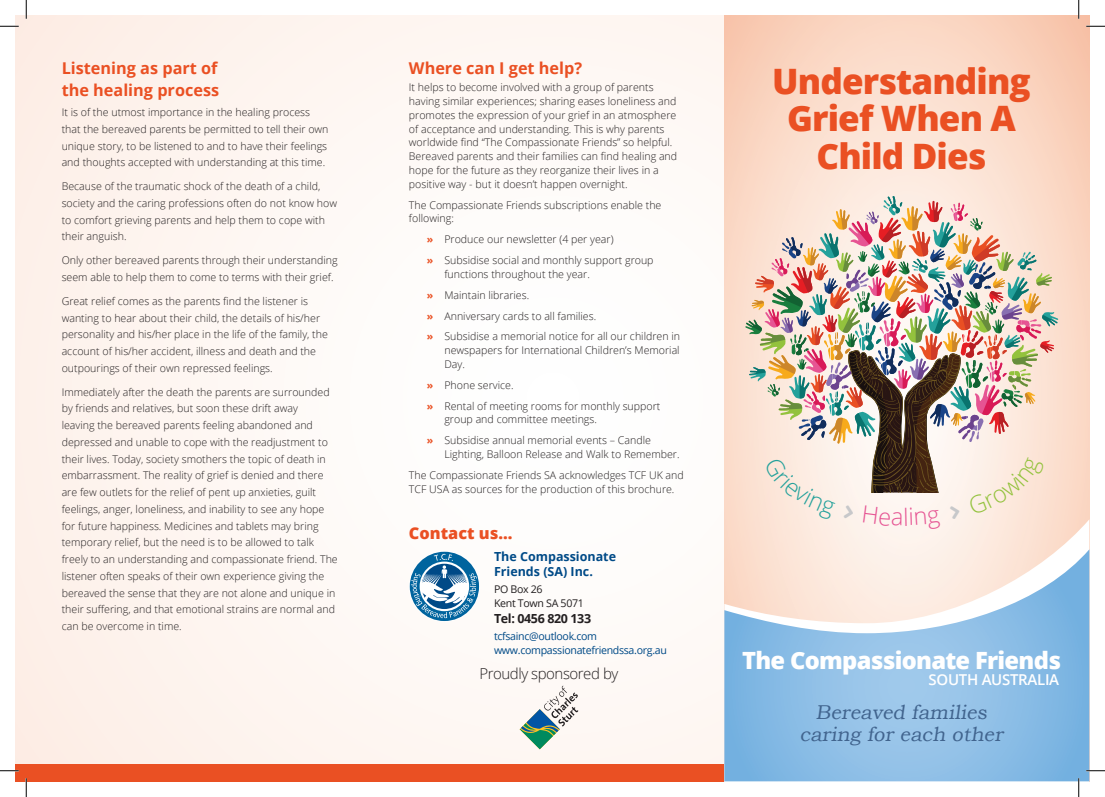
<style>
.page{position:relative;width:1105px;height:797px;background:#fff}
.page>*{position:absolute;margin:0;border:0;box-sizing:border-box;transform-origin:0 0}
.t1{font:800 35px/37.5px "Open Sans";letter-spacing:-.025em;color:#ea5023;text-align:center}
.t2{font:800 23.75px "Open Sans";letter-spacing:-.03em;color:#fff}
.t3{font:20px/22.5px "Bookman Old Style";color:#41648e;text-align:center}
.t4{font:700 16.25px/21.8px "Open Sans";color:#ea5023}
.t5{font:800 16.25px "Open Sans";color:#ea5023}
.t6{font:300 15px "Open Sans";letter-spacing:-.03em;color:#231f20}
.t7{font:600 15px "Open Sans";letter-spacing:-.02em;color:#fff}
.t8{font:700 12.5px/15px "Open Sans";color:#004a87}
.t9{font:700 12.5px "Open Sans";letter-spacing:-.03em;color:#231f20}
.t10{font:300 10.62px/16.8px "Open Sans";color:#231f20}
.t11{font:10.62px "Open Sans";letter-spacing:-.03em;color:#004a87}
.t12{font:10.62px "Open Sans";letter-spacing:-.03em;color:#231f20}
.s1{font-weight:700;color:#ea5023}
</style>
<div class="page">
<div style="left:16px;top:16px;width:1073px;height:765px;background:#fef8f4"></div>
<svg style="left:724px;top:16px;width:365px;height:503px;background:#fad9c7"></svg>
<svg style="left:724px;top:519px;width:365px;height:30px"></svg>
<svg style="left:724px;top:549px;width:365px;height:232px;background:#aacae4"></svg>
<div style="left:16px;top:763px;width:708px;height:18px;background:#ea5023"></div>
<svg style="left:410px;top:551px;width:69px;height:70px"></svg>
<svg style="left:519px;top:685px;width:59px;height:64px"></svg>
<svg style="left:0;top:25px;width:19px;height:2px"></svg>
<svg style="left:1086px;top:25px;width:19px;height:2px"></svg>
<svg style="left:0;top:770px;width:19px;height:1px"></svg>
<svg style="left:1086px;top:770px;width:19px;height:1px"></svg>
<svg style="left:25px;top:0;width:2px;height:19px"></svg>
<svg style="left:25px;top:778px;width:2px;height:19px"></svg>
<svg style="left:1078px;top:0;width:1px;height:19px"></svg>
<svg style="left:1078px;top:778px;width:1px;height:19px"></svg>
<svg style="left:745px;top:196px;width:314px;height:334px"></svg>
<p class="t4" style="left:62px;top:57px;width:159px">Listening as part of the healing process</p>
<p class="t10" style="left:62px;top:104px;width:268px">It is of the utmost importance in the healing process that the bereaved parents be permitted to tell their own unique story, to be listened to and to have their feelings and thoughts accepted with understanding at this time.</p>
<p class="t10" style="left:62px;top:178px;width:277px">Because of the traumatic shock of the death of a child, society and the caring professions often do not know how to comfort grieving parents and help them to cope with their anguish.</p>
<p class="t10" style="left:62px;top:252px;width:278px">Only other bereaved parents through their understanding seem able to help them to come to terms with their grief.</p>
<p class="t10" style="left:62px;top:292px;width:268px">Great relief comes as the parents find the listener is wanting to hear about their child, the details of his/her personality and his/her place in the life of the family, the account of his/her accident, illness and death and the outpourings of their own repressed feelings.</p>
<p class="t10" style="left:62px;top:383px;width:278px">Immediately after the death the parents are surrounded by friends and relatives, but soon these drift away<br>leaving the bereaved parents feeling abandoned and depressed and unable to cope with the readjustment to their lives. Today, society smothers the topic of death in embarrassment. The reality of grief is denied and there are few outlets for the relief of pent up anxieties, guilt feelings, anger, loneliness, and inability to see any hope for future happiness. Medicines and tablets may bring temporary relief, but the need is to be allowed to talk freely to an understanding and compassionate friend. The listener often speaks of their own experience giving the bereaved the sense that they are not alone and unique in their suffering, and that emotional strains are normal and can be overcome in time.</p>
<p class="t4" style="left:409px;top:57px;width:175px">Where can I get help?</p>
<p class="t10" style="left:409px;top:80px;width:270px;line-height:13.8px">It helps to become involved with a group of parents having similar experiences; sharing eases loneliness and promotes the expression of your grief in an atmosphere of acceptance and understanding. This is why parents worldwide find “The Compassionate Friends” so helpful.<br>Bereaved parents and their families can find healing and hope for the future as they reorganize their lives in a positive way - but it doesn’t happen overnight.</p>
<p class="t10" style="left:409px;top:197px;width:254px;line-height:13.8px">The Compassionate Friends subscriptions enable the following:</p>
<p class="t10" style="left:427px;top:231px;width:188px"><span class="s1">»</span> Produce our newsletter (4 per year)</p>
<p class="t10" style="left:444px;top:253px;width:211px;line-height:13.8px;text-indent:-18px"><span class="s1">»</span> Subsidise social and monthly support group functions throughout the year.</p>
<p class="t10" style="left:427px;top:286px;width:104px"><span class="s1">»</span> Maintain libraries.</p>
<p class="t10" style="left:427px;top:307px;width:171px"><span class="s1">»</span> Anniversary cards to all families.</p>
<p class="t10" style="left:444px;top:329px;width:237px;line-height:13.8px;text-align:justify;text-indent:-18px"><span class="s1">»</span> Subsidise a memorial notice for all our children in newspapers for International Children’s Memorial Day.</p>
<p class="t10" style="left:427px;top:376px;width:88px"><span class="s1">»</span> Phone service.</p>
<p class="t10" style="left:444px;top:398px;width:218px;line-height:13.8px;text-indent:-18px"><span class="s1">»</span> Rental of meeting rooms for monthly support group and committee meetings.</p>
<p class="t10" style="left:444px;top:433px;width:237px;line-height:13.8px;text-indent:-18px"><span class="s1">»</span> Subsidise annual memorial events – Candle<br>Lighting, Balloon Release and Walk to Remember.</p>
<p class="t10" style="left:409px;top:468px;width:276px;line-height:13.8px">The Compassionate Friends SA acknowledges TCF UK and<br>TCF USA as sources for the production of this brochure.</p>
<p class="t5" style="left:409px;top:520px;width:105px">Contact us...</p>
<p class="t8" style="left:494px;top:548px;width:124px">The Compassionate<br>Friends (SA) Inc.</p>
<p class="t12" style="left:494px;top:581px;width:50px">PO Box 26</p>
<p class="t12" style="left:494px;top:595px;width:91px">Kent Town SA 5071</p>
<p class="t9" style="left:494px;top:609px;width:99px">Tel: 0456 820 133</p>
<p class="t11" style="left:494px;top:629px;width:105px">tcfsainc@outlook.com</p>
<p class="t11" style="left:494px;top:642px;width:174px">www.compassionatefriendssa.org.au</p>
<p class="t6" style="left:479px;top:663px;width:140px">Proudly sponsored by</p>
<p class="t1" style="left:772px;top:60px;width:260px">Understanding<br>Grief When A<br>Child Dies</p>
<p class="t2" style="left:742px;top:642px;width:320px">The Compassionate Friends</p>
<p class="t7" style="left:929px;top:668px;width:132px">SOUTH AUSTRALIA</p>
<p class="t3" style="left:800px;top:700px;width:208px">Bereaved families caring for each other</p>
</div>
